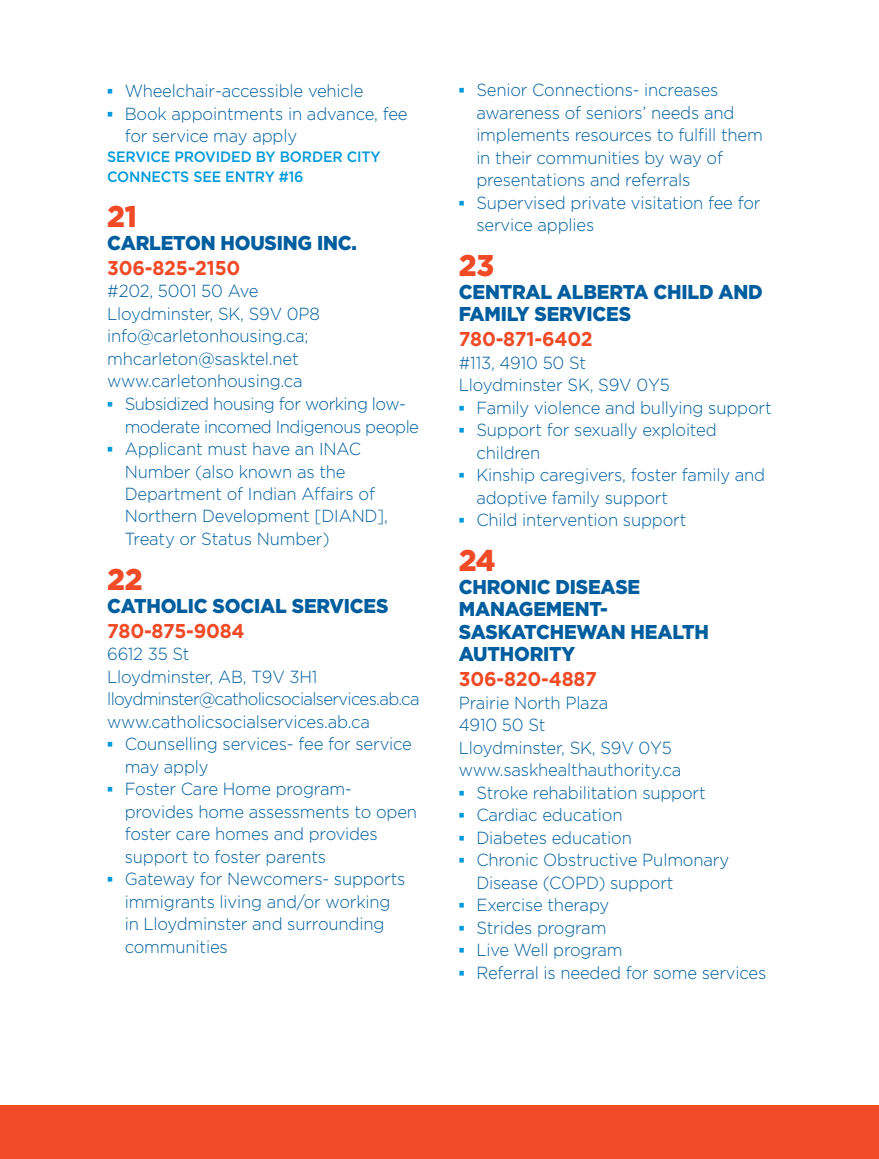
<style>
.page{position:relative;width:879px;height:1159px;background:#fff}
.page>*{position:absolute;margin:0;border:0;box-sizing:border-box;transform-origin:0 0}
.t1{font:900 30px "Gotham";letter-spacing:-.01em;color:#f04a27;scale:.95 1}
.t2{font:900 20px/22.5px "Gotham";letter-spacing:-.01em;color:#005e9e;scale:.95 1}
.t3{font:700 20px "Gotham";letter-spacing:-.01em;color:#f04a27;scale:.95 1}
.t4{font:300 17.5px/22.5px "Gotham";letter-spacing:-.01em;color:#005e9e;scale:.95 1}
.t5{font:300 17.5px/22.5px "Gotham";letter-spacing:-.03em;color:#005e9e;scale:.95 1}
.t6{font:300 17.5px "Gotham";letter-spacing:-.04em;color:#005e9e;scale:.95 1}
.t7{font:500 15px/20px "Gotham";letter-spacing:-.01em;color:#009ada;scale:.95 1}
.s1{font-family:"Arial";font-weight:700;color:#009ada}
</style>
<div class="page">
<div style="left:0;top:1105px;width:878px;height:54px;background:#f04a27"></div>
<p class="t4" style="left:107px;top:80px;width:271px"><span class="s1">▪</span> Wheelchair-accessible vehicle</p>
<p class="t4" style="left:125px;top:102px;width:299px;text-indent:-17px"><span class="s1">▪</span> Book appointments in advance, fee for service may apply</p>
<p class="t7" style="left:107px;top:147px;width:289px">SERVICE PROVIDED BY BORDER CITY<br>CONNECTS SEE ENTRY #16</p>
<p class="t1" style="left:107px;top:196px;width:33px">21</p>
<p class="t2" style="left:107px;top:231px;width:264px">CARLETON HOUSING INC.</p>
<p class="t3" style="left:107px;top:255px;width:142px">306-825-2150</p>
<p class="t4" style="left:107px;top:280px;width:161px">#202, 5001 50 Ave</p>
<p class="t4" style="left:107px;top:302px;width:225px">Lloydminster, SK, S9V 0P8</p>
<p class="t4" style="left:107px;top:325px;width:213px">info@carletonhousing.ca; mhcarleton@sasktel.net</p>
<p class="t4" style="left:107px;top:370px;width:207px">www.carletonhousing.ca</p>
<p class="t5" style="left:125px;top:392px;width:311px;text-indent:-17px"><span class="s1">▪</span> Subsidized housing for working low&shy;moderate incomed Indigenous people</p>
<p class="t4" style="left:125px;top:437px;width:278px;text-indent:-17px"><span class="s1">▪</span> Applicant must have an INAC<br>Number (also known as the<br>Department of Indian Affairs of<br>Northern Development [DIAND],<br>Treaty or Status Number)</p>
<p class="t1" style="left:107px;top:559px;width:39px">22</p>
<p class="t2" style="left:107px;top:594px;width:297px">CATHOLIC SOCIAL SERVICES</p>
<p class="t3" style="left:107px;top:617px;width:146px">780-875-9084</p>
<p class="t4" style="left:107px;top:642px;width:88px">6612 35 St</p>
<p class="t4" style="left:107px;top:665px;width:223px">Lloydminster, AB, T9V 3H1</p>
<p class="t6" style="left:107px;top:688px;width:330px">lloydminster@catholicsocialservices.ab.ca</p>
<p class="t4" style="left:107px;top:710px;width:278px">www.catholicsocialservices.ab.ca</p>
<p class="t4" style="left:125px;top:732px;width:304px;text-indent:-17px"><span class="s1">▪</span> Counselling services- fee for service may apply</p>
<p class="t4" style="left:125px;top:777px;width:309px;text-indent:-17px"><span class="s1">▪</span> Foster Care Home program&shy;provides home assessments to open foster care homes and provides support to foster parents</p>
<p class="t4" style="left:125px;top:867px;width:297px;text-indent:-17px"><span class="s1">▪</span> Gateway for Newcomers- supports immigrants living and/or working in Lloydminster and surrounding communities</p>
<p class="t4" style="left:476px;top:78px;width:303px;text-indent:-18px"><span class="s1">▪</span> Senior Connections- increases awareness of seniors’ needs and implements resources to fulfill them in their communities by way of presentations and referrals</p>
<p class="t4" style="left:476px;top:191px;width:300px;text-indent:-18px"><span class="s1">▪</span> Supervised private visitation fee for service applies</p>
<p class="t1" style="left:458px;top:245px;width:39px">23</p>
<p class="t2" style="left:458px;top:280px;width:321px">CENTRAL ALBERTA CHILD AND<br>FAMILY SERVICES</p>
<p class="t3" style="left:458px;top:326px;width:142px">780-871-6402</p>
<p class="t4" style="left:458px;top:351px;width:135px">#113, 4910 50 St</p>
<p class="t4" style="left:458px;top:373px;width:223px">Lloydminster SK, S9V 0Y5</p>
<p class="t4" style="left:458px;top:396px;width:330px"><span class="s1">▪</span> Family violence and bullying support</p>
<p class="t4" style="left:476px;top:418px;width:254px;text-indent:-18px"><span class="s1">▪</span> Support for sexually exploited children</p>
<p class="t4" style="left:476px;top:463px;width:305px;text-indent:-18px"><span class="s1">▪</span> Kinship caregivers, foster family and adoptive family support</p>
<p class="t4" style="left:458px;top:508px;width:241px"><span class="s1">▪</span> Child intervention support</p>
<p class="t1" style="left:458px;top:540px;width:40px">24</p>
<p class="t2" style="left:458px;top:575px;width:264px">CHRONIC DISEASE<br>MANAGEMENT-<br>SASKATCHEWAN HEALTH<br>AUTHORITY</p>
<p class="t3" style="left:458px;top:666px;width:147px">306-820-4887</p>
<p class="t4" style="left:458px;top:691px;width:159px">Prairie North Plaza</p>
<p class="t4" style="left:458px;top:713px;width:93px">4910 50 St</p>
<p class="t4" style="left:458px;top:736px;width:226px">Lloydminster, SK, S9V 0Y5</p>
<p class="t4" style="left:458px;top:758px;width:236px">www.saskhealthauthority.ca</p>
<p class="t4" style="left:458px;top:781px;width:261px"><span class="s1">▪</span> Stroke rehabilitation support</p>
<p class="t4" style="left:458px;top:803px;width:174px"><span class="s1">▪</span> Cardiac education</p>
<p class="t4" style="left:458px;top:826px;width:183px"><span class="s1">▪</span> Diabetes education</p>
<p class="t4" style="left:476px;top:848px;width:267px;text-indent:-18px"><span class="s1">▪</span> Chronic Obstructive Pulmonary<br>Disease (COPD) support</p>
<p class="t4" style="left:458px;top:893px;width:160px"><span class="s1">▪</span> Exercise therapy</p>
<p class="t4" style="left:458px;top:916px;width:157px"><span class="s1">▪</span> Strides program</p>
<p class="t4" style="left:458px;top:938px;width:174px"><span class="s1">▪</span> Live Well program</p>
<p class="t4" style="left:458px;top:961px;width:325px"><span class="s1">▪</span> Referral is needed for some services</p>
</div>
